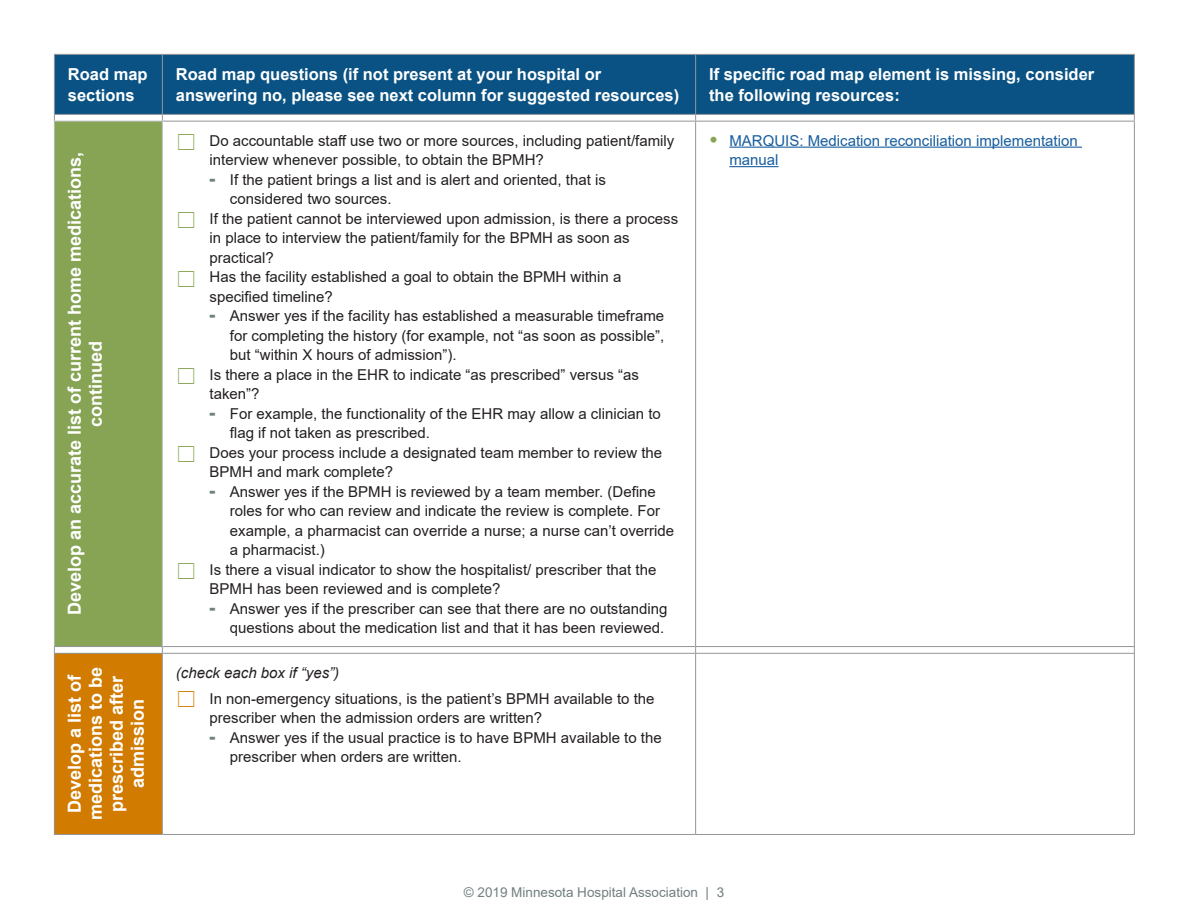
<style>
.page{position:relative;width:1188px;height:918px;background:#fff}
.page>*{position:absolute;margin:0;border:0;box-sizing:border-box;transform-origin:0 0}
.Sidebar{font:700 18px/21px "Arial";color:#fff;text-align:center}
.Table_Body_Text{font:700 16.5px/21px "Arial";color:#fff}
.t1{font:15px/19.5px "Arial";color:#231f20}
.t2{font:15px/19.5px "Arial";color:#175d9e}
.Table_Body_Text_Ital{font:italic 15px "Arial";color:#231f20}
.t3{font:13.5px "Arial";color:#717f81}
.s1{font-weight:900;font-size:18px;color:#717f81}
.s2{font-weight:900;font-size:18px;color:#86a454}
</style>
<div class="page">
<div style="left:55px;top:55px;width:1079px;height:59px;background:#0a5283"></div>
<div style="left:54px;top:121px;width:108px;height:526px;background:#86a454"></div>
<div style="left:54px;top:653px;width:108px;height:181px;background:#d17c00"></div>
<hr style="left:54px;top:54px;width:108px;height:1px;background:#939598">
<hr style="left:54px;top:55px;width:1px;height:59px;background:#939598">
<hr style="left:162px;top:54px;width:534px;height:1px;background:#939598">
<hr style="left:162px;top:55px;width:1px;height:59px;background:#939598">
<hr style="left:696px;top:54px;width:439px;height:1px;background:#939598">
<hr style="left:695px;top:55px;width:1px;height:59px;background:#939598">
<hr style="left:1134px;top:55px;width:1px;height:59px;background:#939598">
<hr style="left:54px;top:114px;width:108px;height:1px;background:#939598">
<hr style="left:162px;top:114px;width:534px;height:1px;background:#939598">
<hr style="left:696px;top:114px;width:439px;height:1px;background:#939598">
<hr style="left:163px;top:121px;width:533px;height:1px;background:#939598">
<hr style="left:696px;top:121px;width:439px;height:1px;background:#939598">
<hr style="left:695px;top:122px;width:1px;height:524px;background:#939598">
<hr style="left:1134px;top:122px;width:1px;height:524px;background:#939598">
<hr style="left:54px;top:646px;width:108px;height:1px;background:#939598">
<hr style="left:162px;top:646px;width:534px;height:1px;background:#939598">
<hr style="left:696px;top:646px;width:439px;height:1px;background:#939598">
<hr style="left:54px;top:653px;width:108px;height:1px;background:#939598">
<hr style="left:54px;top:654px;width:1px;height:180px;background:#939598">
<hr style="left:162px;top:653px;width:534px;height:1px;background:#939598">
<hr style="left:162px;top:654px;width:1px;height:180px;background:#939598">
<hr style="left:696px;top:653px;width:439px;height:1px;background:#939598">
<hr style="left:695px;top:654px;width:1px;height:180px;background:#939598">
<hr style="left:1134px;top:654px;width:1px;height:180px;background:#939598">
<hr style="left:54px;top:834px;width:108px;height:1px;background:#939598">
<hr style="left:162px;top:834px;width:534px;height:1px;background:#939598">
<hr style="left:696px;top:834px;width:439px;height:1px;background:#939598">
<hr style="left:54px;top:121px;width:109px;height:1px;background:#b8bfc0">
<hr style="left:54px;top:122px;width:1px;height:524px;background:#b8bfc0">
<hr style="left:162px;top:122px;width:1px;height:524px;background:#b8bfc0">
<hr style="left:729px;top:147px;width:353px;height:1px;background:#175d9e">
<hr style="left:729px;top:166px;width:50px;height:1px;background:#175d9e">
<p class="Table_Body_Text" style="left:68px;top:64px;width:81px">Road map sections</p>
<p class="Table_Body_Text" style="left:176px;top:64px;width:505px">Road map questions (if not present at your hospital or answering no, please see next column for suggested resources)</p>
<p class="Table_Body_Text" style="left:709px;top:64px;width:387px">If specific road map element is missing, consider the following resources:</p>
<p class="Sidebar" style="left:64px;top:615px;width:465px;rotate:-90deg">Develop an accurate list of current home medications, continued</p>
<p class="t1" style="left:210px;top:130px;width:466px">Do accountable staff use two or more sources, including patient/family interview whenever possible, to obtain the BPMH?</p>
<p class="t1" style="left:230px;top:169px;width:378px;text-indent:-20px"><span class="s1">-</span> If the patient brings a list and is alert and oriented, that is considered two sources.</p>
<p class="t1" style="left:210px;top:208px;width:470px">If the patient cannot be interviewed upon admission, is there a process in place to interview the patient/family for the BPMH as soon as practical?</p>
<p class="t1" style="left:210px;top:267px;width:413px">Has the facility established a goal to obtain the BPMH within a specified timeline?</p>
<p class="t1" style="left:230px;top:306px;width:436px;text-align:justify;text-indent:-20px"><span class="s1">-</span> Answer yes if the facility has established a measurable timeframe for completing the history (for example, not “as soon as possible”, but “within X hours of admission”).</p>
<p class="t1" style="left:210px;top:364px;width:431px">Is there a place in the EHR to indicate “as prescribed” versus “as taken”?</p>
<p class="t1" style="left:230px;top:403px;width:432px;text-indent:-20px"><span class="s1">-</span> For example, the functionality of the EHR may allow a clinician to flag if not taken as prescribed.</p>
<p class="t1" style="left:210px;top:442px;width:454px">Does your process include a designated team member to review the<br>BPMH and mark complete?</p>
<p class="t1" style="left:230px;top:481px;width:446px;text-indent:-20px"><span class="s1">-</span> Answer yes if the BPMH is reviewed by a team member. (Define roles for who can review and indicate the review is complete. For example, a pharmacist can override a nurse; a nurse can’t override a pharmacist.)</p>
<p class="t1" style="left:210px;top:559px;width:448px">Is there a visual indicator to show the hospitalist/ prescriber that the<br>BPMH has been reviewed and is complete?</p>
<p class="t1" style="left:210px;top:598px;width:459px;text-align:right"><span class="s1">-</span> Answer yes if the prescriber can see that there are no outstanding questions about the medication list and that it has been reviewed.</p>
<p class="Sidebar" style="left:64px;top:820px;width:155px;rotate:-90deg">Develop a list of medications to be prescribed after admission</p>
<p class="Table_Body_Text_Ital" style="left:176px;top:663px;width:165px">(check each box if “yes”)</p>
<p class="t1" style="left:210px;top:689px;width:446px">In non-emergency situations, is the patient’s BPMH available to the prescriber when the admission orders are written?</p>
<p class="t1" style="left:230px;top:728px;width:433px;text-indent:-20px"><span class="s1">-</span> Answer yes if the usual practice is to have BPMH available to the prescriber when orders are written.</p>
<p class="t2" style="left:729px;top:130px;width:350px;text-indent:-20px"><span class="s2">•</span> MARQUIS: Medication reconciliation implementation manual</p>
<p class="t3" style="left:464px;top:882px;width:262px">© 2019 Minnesota Hospital Association | 3</p>
</div>
